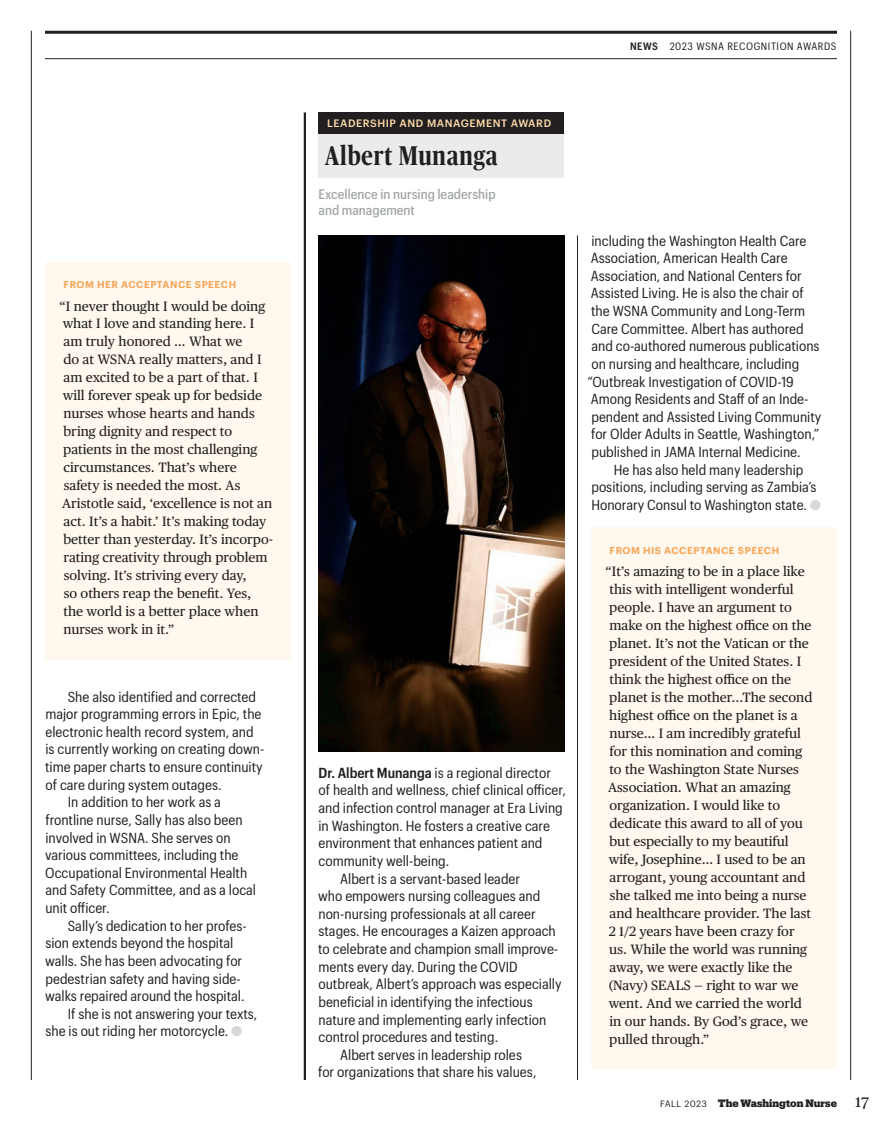
<style>
.page{position:relative;width:891px;height:1134px;background:#fff}
.page>*{position:absolute;margin:0;border:0;box-sizing:border-box;transform-origin:0 0}
.Awards_-_Awardee{font:700 27px "Publico Headline Cond";letter-spacing:.03em;color:#231f20}
._3_-_Paragraph__indent{font:14.25px/17.7px "Graphik Compact";color:#231f20}
._3_-_Paragraph__top_padding{font:14.25px/17.7px "Graphik Compact";color:#231f20}
.speech{font:13.5px/18px "Publico Text";color:#231f20}
.Awards_-_Award_Description{font:500 13.5px/15.8px "Graphik Compact";color:#a3a7a9}
.Header_Line{font:10.5px "Graphik Compact";letter-spacing:.055em;color:#231f20}
.Awards_-_award{font:500 10.5px "Graphik";letter-spacing:.055em;color:#fedfae}
.t1{font:900 10.5px "Produkt";color:#231f20}
.speach_header{font:600 9.75px "Graphik";letter-spacing:.055em;color:#f8a355}
.s1{color:#d8d9d7}
.s2{font-weight:600}
.s3{font-family:"Graphik";font-weight:400;font-size:9px}
.s4{font-family:"Publico Text";font-weight:400;font-size:16.5px}
</style>
<div class="page">
<hr style="left:850px;top:31px;width:1px;height:1049px;background:#231f20">
<hr style="left:31px;top:31px;width:1px;height:1049px;background:#231f20">
<div style="left:318px;top:112px;width:246px;height:25px;background:#231f20"></div>
<div style="left:318px;top:135px;width:246px;height:43px;background:#eaeceb"></div>
<img style="left:318px;top:235px;width:246px;height:516px">
<hr style="left:304px;top:112px;width:2px;height:968px;background:#231f20">
<div style="left:591px;top:527px;width:246px;height:46px;background:#fef8ee"></div>
<div style="left:591px;top:547px;width:246px;height:522px;background:#fef8ee"></div>
<hr style="left:577px;top:236px;width:1px;height:844px;background:#231f20">
<div style="left:45px;top:262px;width:246px;height:46px;background:#fef8ee"></div>
<div style="left:45px;top:282px;width:246px;height:378px;background:#fef8ee"></div>
<hr style="left:45px;top:31px;width:792px;height:3px;background:#231f20">
<hr style="left:45px;top:58px;width:792px;height:1px;background:#231f20">
<p class="speach_header" style="left:64px;top:277px;width:174px">FROM HER ACCEPTANCE SPEECH</p>
<p class="speech" style="left:59px;top:296px;width:215px">“I never thought I would be doing what I love and standing here. I am truly honored … What we<br>do at WSNA really matters, and I am excited to be a part of that. I will forever speak up for bedside nurses whose hearts and hands bring dignity and respect to patients in the most challenging circumstances. That’s where<br>safety is needed the most. As<br>Aristotle said, ‘excellence is not an act. It’s a habit.’ It’s making today better than yesterday. It’s incorpo&shy;rating creativity through problem solving. It’s striving every day,<br>so others reap the benefit. Yes,<br>the world is a better place when nurses work in it.”</p>
<p class="_3_-_Paragraph__indent" style="left:45px;top:687px;width:221px;text-indent:23px">She also identified and corrected major programming errors in Epic, the electronic health record system, and is currently working on creating down&shy;time paper charts to ensure continuity of care during system outages.</p>
<p class="_3_-_Paragraph__indent" style="left:45px;top:792px;width:213px;text-indent:23px">In addition to her work as a frontline nurse, Sally has also been involved in WSNA. She serves on various committees, including the<br>Occupational Environmental Health and Safety Committee, and as a local unit officer.</p>
<p class="_3_-_Paragraph__indent" style="left:45px;top:916px;width:203px;text-indent:23px">Sally’s dedication to her profes&shy;sion extends beyond the hospital walls. She has been advocating for pedestrian safety and having side&shy;walks repaired around the hospital.</p>
<p class="_3_-_Paragraph__indent" style="left:45px;top:1004px;width:213px;text-indent:22px">If she is not answering your texts, she is out riding her motorcycle. <span class="s1">●</span></p>
<p class="Header_Line" style="left:630px;top:38px;width:208px"><span class="s2">NEWS</span> 2023 WSNA RECOGNITION AWARDS</p>
<p class="Awards_-_award" style="left:327px;top:116px;width:226px">LEADERSHIP AND MANAGEMENT AWARD</p>
<p class="Awards_-_Awardee" style="left:325px;top:136px;width:175px">Albert Munanga</p>
<p class="Awards_-_Award_Description" style="left:318px;top:185px;width:179px">Excellence in nursing leadership and management</p>
<p class="_3_-_Paragraph__top_padding" style="left:318px;top:763px;width:249px"><span class="s2">Dr. Albert Munanga</span> is a regional director of health and wellness, chief clinical officer, and infection control manager at Era Living in Washington. He fosters a creative care environment that enhances patient and community well-being.</p>
<p class="_3_-_Paragraph__indent" style="left:318px;top:868px;width:245px;text-indent:22px">Albert is a servant-based leader<br>who empowers nursing colleagues and non-nursing professionals at all career stages. He encourages a Kaizen approach to celebrate and champion small improve&shy;ments every day. During the COVID outbreak, Albert’s approach was especially beneficial in identifying the infectious nature and implementing early infection control procedures and testing.</p>
<p class="_3_-_Paragraph__indent" style="left:318px;top:1045px;width:220px;text-align:center">Albert serves in leadership roles<br>for organizations that share his values,</p>
<p class="_3_-_Paragraph__indent" style="left:588px;top:230px;width:235px">including the Washington Health Care Association, American Health Care Association, and National Centers for Assisted Living. He is also the chair of the WSNA Community and Long-Term Care Committee. Albert has authored and co-authored numerous publications on nursing and healthcare, including “Outbreak Investigation of COVID-19<br>Among Residents and Staff of an Inde&shy;pendent and Assisted Living Community for Older Adults in Seattle, Washington,” published in JAMA Internal Medicine.</p>
<p class="_3_-_Paragraph__indent" style="left:591px;top:460px;width:231px;text-align:center">He has also held many leadership positions, including serving as Zambia’s<br>Honorary Consul to Washington state. <span class="s1">●</span></p>
<p class="speach_header" style="left:610px;top:543px;width:171px">FROM HIS ACCEPTANCE SPEECH</p>
<p class="speech" style="left:605px;top:561px;width:209px">“It’s amazing to be in a place like this with intelligent wonderful people. I have an argument to make on the highest office on the planet. It’s not the Vatican or the president of the United States. I think the highest office on the planet is the mother...The second highest office on the planet is a nurse… I am incredibly grateful for this nomination and coming to the Washington State Nurses<br>Association. What an amazing organization. I would like to dedicate this award to all of you but especially to my beautiful wife, Josephine… I used to be an arrogant, young accountant and she talked me into being a nurse and healthcare provider. The last<br>2 1/2 years have been crazy for<br>us. While the world was running away, we were exactly like the (Navy) SEALS — right to war we went. And we carried the world in our hands. By God’s grace, we pulled through.”</p>
<p class="t1" style="left:660px;top:1096px;width:211px"><span class="s3">FALL 2023</span> The Washington Nurse <span class="s4">17</span></p>
</div>
